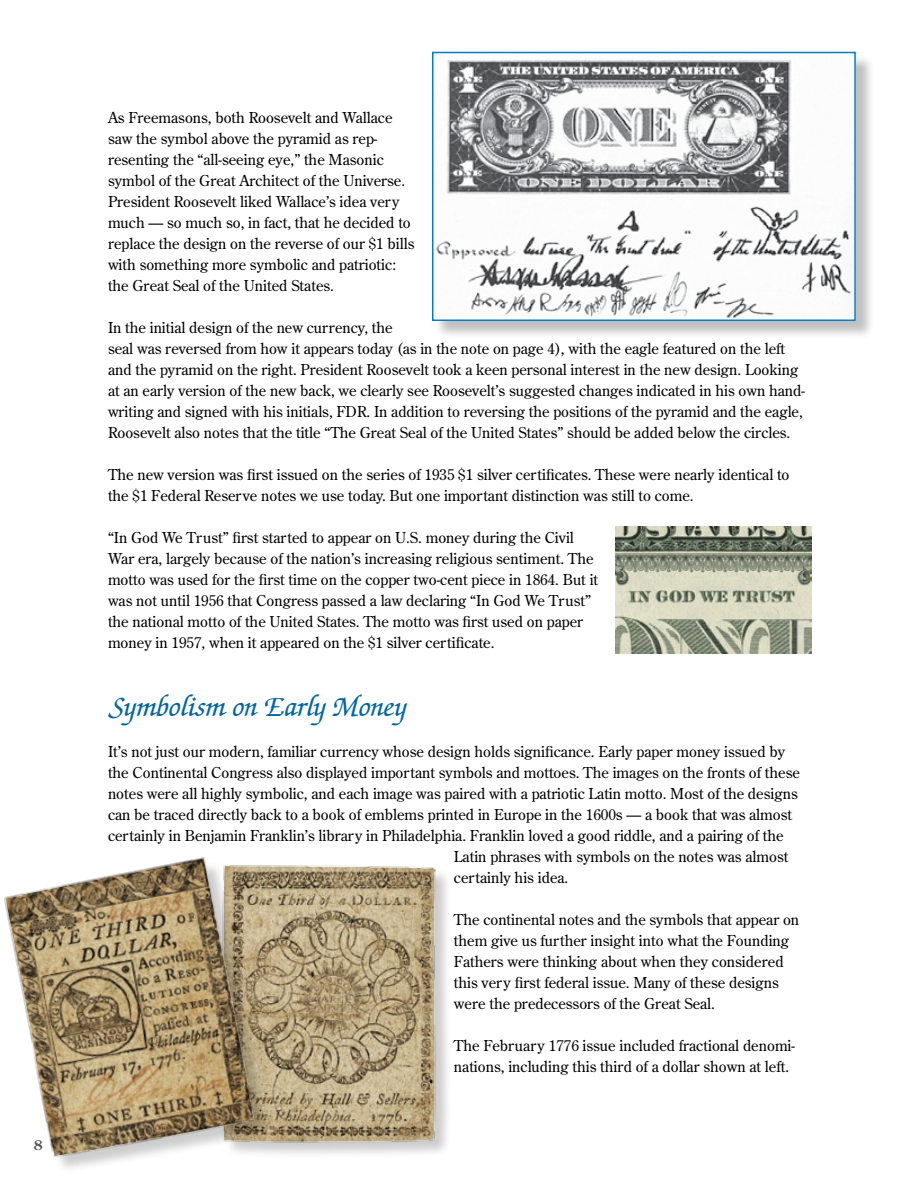
<style>
.page{position:relative;width:918px;height:1188px;background:#fff}
.page>*{position:absolute;margin:0;border:0;box-sizing:border-box;transform-origin:0 0}
.t1{font:italic 500 30px "Zapf Chancery IT Cby BT";color:#0065a4}
.t2{font:15px/21px "Century Old Style Std";color:#000}
.t3{font:700 13.5px "Century Old Style Std";color:#58595b}
</style>
<div class="page">
<div style="left:224px;top:866px;width:228px;height:293px;background:#000;opacity:.2"></div>
<img style="left:271px;top:865px;width:168px;height:280px">
<div style="left:7px;top:860px;width:264px;height:314px;background:#000;opacity:.2"></div>
<img style="left:4px;top:857px;width:258px;height:309px">
<div style="left:434px;top:54px;width:440px;height:285px;background:#000;opacity:.25"></div>
<img style="left:435px;top:55px;width:418px;height:263px">
<div style="left:432px;top:52px;width:424px;height:269px;border:2px solid #007dc3"></div>
<img style="left:615px;top:526px;width:196px;height:128px">
<p class="t3" style="left:34px;top:1136px;width:10px">8</p>
<p class="t2" style="left:108px;top:106px;width:308px">As Freemasons, both Roosevelt and Wallace saw the symbol above the pyramid as rep&shy;resenting the “all-seeing eye,” the Masonic symbol of the Great Architect of the Universe.<br>President Roosevelt liked Wallace’s idea very much — so much so, in fact, that he decided to replace the design on the reverse of our $1 bills with something more symbolic and patriotic: the Great Seal of the United States.</p>
<p class="t2" style="left:108px;top:316px;width:699px">In the initial design of the new currency, the<br>seal was reversed from how it appears today (as in the note on page 4), with the eagle featured on the left and the pyramid on the right. President Roosevelt took a keen personal interest in the new design. Looking at an early version of the new back, we clearly see Roosevelt’s suggested changes indicated in his own hand&shy;writing and signed with his initials, FDR. In addition to reversing the positions of the pyramid and the eagle, Roosevelt also notes that the title “The Great Seal of the United States” should be added below the circles.</p>
<p class="t2" style="left:108px;top:463px;width:683px">The new version was first issued on the series of 1935 $1 silver certificates. These were nearly identical to the $1 Federal Reserve notes we use today. But one important distinction was still to come.</p>
<p class="t2" style="left:108px;top:526px;width:492px">“In God We Trust” first started to appear on U.S. money during the Civil War era, largely because of the nation’s increasing religious sentiment. The motto was used for the first time on the copper two-cent piece in 1864. But it was not until 1956 that Congress passed a law declaring “In God We Trust” the national motto of the United States. The motto was first used on paper money in 1957, when it appeared on the $1 silver certificate.</p>
<h1 class="t1" style="left:111px;top:691px;width:298px">Symbolism on Early Money</h1>
<p class="t2" style="left:108px;top:741px;width:679px">It’s not just our modern, familiar currency whose design holds significance. Early paper money issued by</p>
<p class="t2" style="left:108px;top:762px;width:693px">the Continental Congress also displayed important symbols and mottoes. The images on the fronts of these</p>
<p class="t2" style="left:108px;top:783px;width:691px">notes were all highly symbolic, and each image was paired with a patriotic Latin motto. Most of the designs</p>
<p class="t2" style="left:108px;top:804px;width:686px">can be traced directly back to a book of emblems printed in Europe in the 1600s — a book that was almost</p>
<p class="t2" style="left:108px;top:825px;width:677px">certainly in Benjamin Franklin’s library in Philadelphia. Franklin loved a good riddle, and a pairing of the</p>
<p class="t2" style="left:454px;top:846px;width:336px">Latin phrases with symbols on the notes was almost</p>
<p class="t2" style="left:454px;top:867px;width:116px">certainly his idea.</p>
<p class="t2" style="left:454px;top:909px;width:347px">The continental notes and the symbols that appear on them give us further insight into what the Founding Fathers were thinking about when they considered this very first federal issue. Many of these designs were the predecessors of the Great Seal.</p>
<p class="t2" style="left:454px;top:1035px;width:343px">The February 1776 issue included fractional denomi&shy;nations, including this third of a dollar shown at left.</p>
</div>
